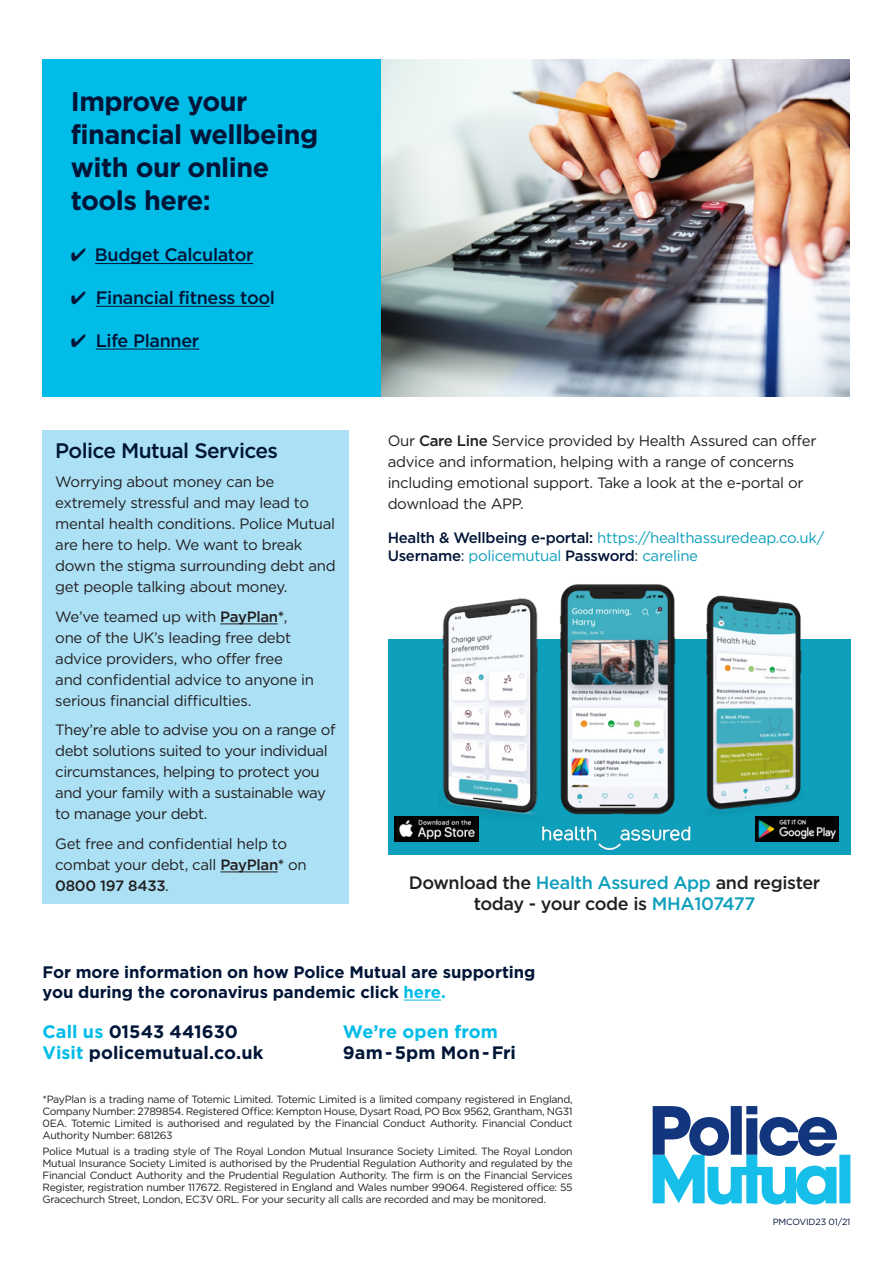
<style>
.page{position:relative;width:893px;height:1263px;background:#fff}
.page>*{position:absolute;margin:0;border:0;box-sizing:border-box;transform-origin:0 0}
.t1{font:700 27px/33px "Gotham";letter-spacing:-.02em;color:#001537}
.t2{font:500 21px "Gotham";letter-spacing:-.03em;color:#001537}
.t3{font:700 18px/21px "Gotham";letter-spacing:.005em;color:#001537}
.t4{font:500 18px/21px "Gotham";letter-spacing:-.02em;color:#231f20;text-align:center}
.t5{font:500 18px "Gotham";letter-spacing:-.02em;color:#001537}
.t6{font:700 16.65px/19.6px "Gotham";letter-spacing:-.005em;color:#001537}
.t7{font:15px/21px "Gotham";letter-spacing:-.02em;color:#231f20}
.t8{font:15px "Gotham";letter-spacing:-.02em;color:#0d9fbb}
.t9{font:10.5px/12px "Gotham";letter-spacing:-.03em;color:#231f20;text-align:justify}
.t10{font:9px "Gotham";letter-spacing:-.02em;color:#001537}
.s1{font-weight:500}
.s2{font-weight:500;color:#001537}
.s3{color:#001537}
.s4{color:#0d9fbb}
.s5{color:#02bce8}
</style>
<div class="page">
<div style="left:43px;top:59px;width:338px;height:337px;background:#02bce8"></div>
<img style="left:381px;top:60px;width:469px;height:336px">
<svg style="left:653px;top:1106px;width:197px;height:98px"></svg>
<hr style="left:404px;top:1000px;width:37px;height:1px;background:#02bce8">
<div style="left:388px;top:639px;width:462px;height:216px;background:#0d9fbb"></div>
<img style="left:560px;top:584px;width:116px;height:231px">
<img style="left:706px;top:595px;width:99px;height:228px">
<img style="left:442px;top:598px;width:96px;height:217px">
<img style="left:542px;top:825px;width:149px;height:25px">
<div style="left:43px;top:430px;width:306px;height:474px;background:#abe0f5"></div>
<hr style="left:220px;top:624px;width:58px;height:1px;background:#231f20">
<hr style="left:220px;top:872px;width:58px;height:1px;background:#231f20">
<img style="left:395px;top:816px;width:84px;height:26px">
<img style="left:756px;top:817px;width:82px;height:24px">
<hr style="left:95px;top:263px;width:158px;height:1px;background:#001537">
<hr style="left:96px;top:306px;width:174px;height:1px;background:#001537">
<hr style="left:96px;top:349px;width:103px;height:1px;background:#001537">
<p class="t1" style="left:71px;top:84px;width:249px">Improve your financial wellbeing with our online tools here:</p>
<p class="t5" style="left:71px;top:245px;width:184px">✔ Budget Calculator</p>
<p class="t5" style="left:71px;top:287px;width:206px">✔ Financial fitness tool</p>
<p class="t5" style="left:71px;top:330px;width:130px">✔ Life Planner</p>
<p class="t2" style="left:55px;top:438px;width:224px">Police Mutual Services</p>
<p class="t7" style="left:55px;top:471px;width:282px">Worrying about money can be extremely stressful and may lead to mental health conditions. Police Mutual are here to help. We want to break down the stigma surrounding debt and get people talking about money.</p>
<p class="t7" style="left:55px;top:606px;width:260px">We’ve teamed up with <span class="s1">PayPlan*</span>, one of the UK’s leading free debt advice providers, who offer free<br>and confidential advice to anyone in serious financial difficulties.</p>
<p class="t7" style="left:55px;top:719px;width:282px">They’re able to advise you on a range of debt solutions suited to your individual circumstances, helping to protect you and your family with a sustainable way to manage your debt.</p>
<p class="t7" style="left:55px;top:833px;width:253px">Get free and confidential help to combat your debt, call <span class="s1">PayPlan*</span> on<br><span class="s1">0800 197 8433</span>.</p>
<p class="t7" style="left:388px;top:430px;width:430px">Our <span class="s1">Care Line</span> Service provided by Health Assured can offer advice and information, helping with a range of concerns including emotional support. Take a look at the e-portal or download the APP.</p>
<p class="t8" style="left:388px;top:528px;width:438px"><span class="s2">Health &amp; Wellbeing e-portal:</span> https://healthassuredeap.co.uk/</p>
<p class="t8" style="left:388px;top:546px;width:312px"><span class="s2">Username</span><span class="s3">:</span> policemutual <span class="s2">Password</span><span class="s3">:</span> careline</p>
<p class="t4" style="left:409px;top:871px;width:413px">Download the <span class="s4">Health Assured App</span> and register today - your code is <span class="s4">MHA107477</span></p>
<p class="t6" style="left:43px;top:962px;width:494px">For more information on how Police Mutual are supporting you during the coronavirus pandemic click <span class="s5">here.</span></p>
<p class="t3" style="left:43px;top:1020px;width:222px"><span class="s5">Call us</span> 01543 441630<br><span class="s5">Visit</span> policemutual.co.uk</p>
<p class="t3" style="left:343px;top:1020px;width:175px"><span class="s5">We’re open from<br></span>9am-5pm Mon-Fri</p>
<p class="t9" style="left:43px;top:1093px;width:532px">*PayPlan is a trading name of Totemic Limited. Totemic Limited is a limited company registered in England, Company Number: 2789854. Registered Office: Kempton House, Dysart Road, PO Box 9562, Grantham, NG31<br>0EA. Totemic Limited is authorised and regulated by the Financial Conduct Authority. Financial Conduct Authority Number: 681263</p>
<p class="t9" style="left:43px;top:1145px;width:532px">Police Mutual is a trading style of The Royal London Mutual Insurance Society Limited. The Royal London Mutual Insurance Society Limited is authorised by the Prudential Regulation Authority and regulated by the Financial Conduct Authority and the Prudential Regulation Authority. The firm is on the Financial Services Register, registration number 117672. Registered in England and Wales number 99064. Registered office: 55<br>Gracechurch Street, London, EC3V 0RL. For your security all calls are recorded and may be monitored.</p>
<p class="t10" style="left:773px;top:1216px;width:79px">PMCOVID23 01/21</p>
</div>
